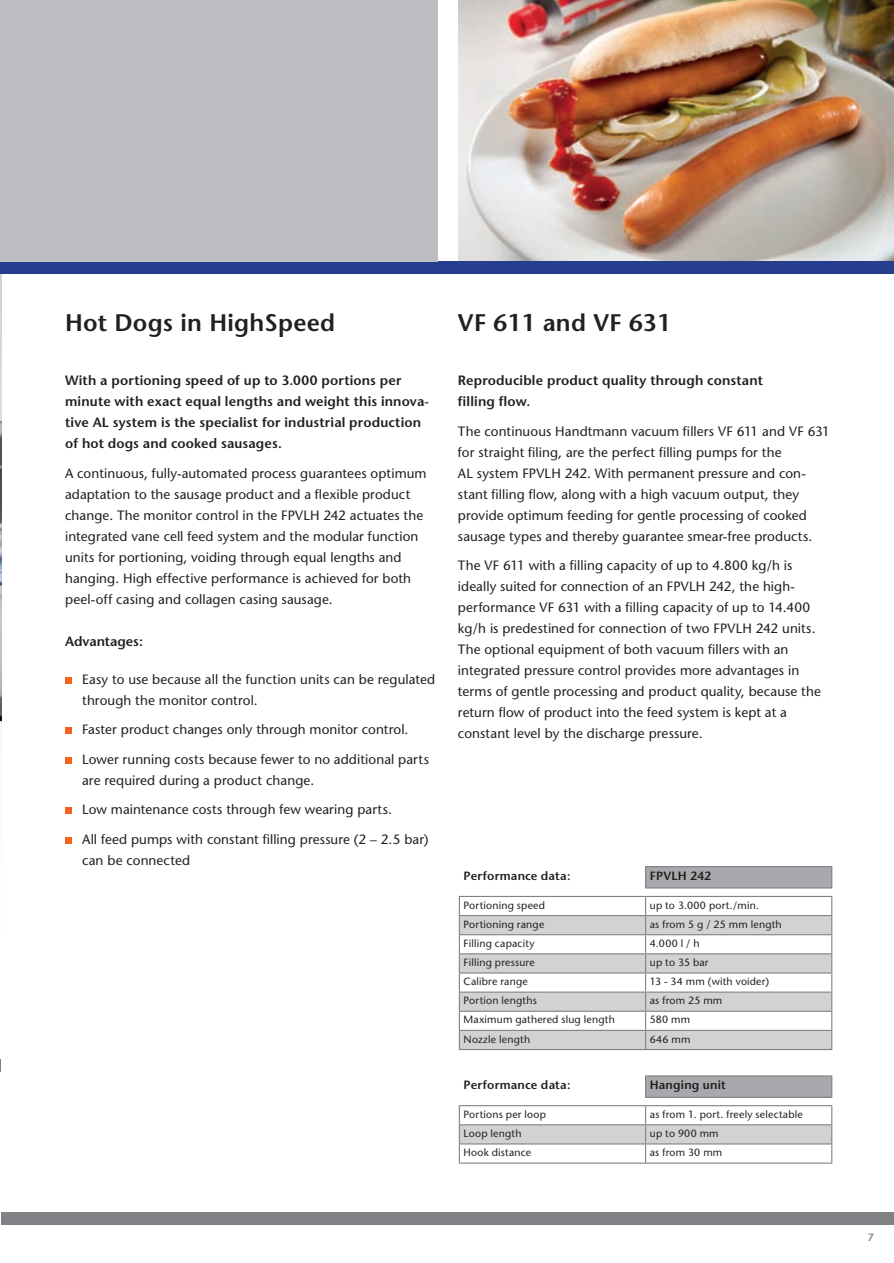
<style>
.page{position:relative;width:894px;height:1263px;background:#fff}
.page>*{position:absolute;margin:0;border:0;box-sizing:border-box;transform-origin:0 0}
.t1{font:600 24px "Stone Sans";letter-spacing:.01em;color:#231f20}
.t2{font:13.5px/21px "Stone Sans";letter-spacing:.005em;color:#231f20}
.t3{font:600 13.5px/21px "Stone Sans";letter-spacing:.01em;color:#231f20}
.t4{font:600 12px "Stone Sans";letter-spacing:.015em;color:#231f20}
.t5{font:10.5px "Stone Sans";letter-spacing:.015em;color:#231f20}
.t6{font:600 10.5px "Stone Sans";color:#808285}
</style>
<div class="page">
<svg style="left:0;top:274px;width:1px;height:448px"></svg>
<img style="left:0;top:404px;width:1px;height:317px">
<img style="left:458px;top:0;width:435px;height:262px">
<div style="left:0;top:262px;width:893px;height:12px;background:#253f8e"></div>
<svg style="left:0;top:1059px;width:1px;height:13px"></svg>
<div style="left:1px;top:1212px;width:892px;height:13px;background:#808285"></div>
<div style="left:0;top:0;width:437px;height:262px;background:#bcbdc0"></div>
<div style="left:65px;top:677px;width:7px;height:7px;background:#f36421"></div>
<div style="left:65px;top:727px;width:7px;height:7px;background:#f36421"></div>
<div style="left:65px;top:757px;width:7px;height:7px;background:#f36421"></div>
<div style="left:65px;top:807px;width:7px;height:7px;background:#f36421"></div>
<div style="left:65px;top:837px;width:7px;height:7px;background:#f36421"></div>
<div style="left:645px;top:867px;width:186px;height:21px;background:#a8a9ad"></div>
<svg style="left:459px;top:916px;width:371px;height:133px;fill:#d1d2d4"></svg>
<hr style="left:458px;top:915px;width:187px;height:1px;background:#808285">
<hr style="left:645px;top:915px;width:187px;height:1px;background:#808285">
<hr style="left:458px;top:934px;width:187px;height:1px;background:#808285">
<hr style="left:645px;top:934px;width:187px;height:1px;background:#808285">
<hr style="left:458px;top:953px;width:187px;height:1px;background:#808285">
<hr style="left:645px;top:953px;width:187px;height:1px;background:#808285">
<hr style="left:458px;top:972px;width:187px;height:2px;background:#808285">
<hr style="left:645px;top:972px;width:187px;height:2px;background:#808285">
<hr style="left:458px;top:992px;width:187px;height:1px;background:#808285">
<hr style="left:645px;top:992px;width:187px;height:1px;background:#808285">
<hr style="left:458px;top:1011px;width:187px;height:1px;background:#808285">
<hr style="left:645px;top:1011px;width:187px;height:1px;background:#808285">
<hr style="left:458px;top:1030px;width:187px;height:1px;background:#808285">
<svg style="left:458px;top:897px;width:1px;height:152px"></svg>
<hr style="left:645px;top:1030px;width:187px;height:1px;background:#808285">
<svg style="left:644px;top:897px;width:2px;height:152px"></svg>
<svg style="left:830px;top:897px;width:2px;height:152px"></svg>
<hr style="left:458px;top:1049px;width:374px;height:1px;background:#808285">
<hr style="left:644px;top:867px;width:2px;height:20px;background:#808285">
<hr style="left:830px;top:867px;width:2px;height:20px;background:#808285">
<hr style="left:645px;top:896px;width:187px;height:1px;background:#808285">
<hr style="left:644px;top:866px;width:188px;height:1px;background:#808285">
<hr style="left:458px;top:896px;width:187px;height:1px;background:#808285">
<hr style="left:644px;top:887px;width:188px;height:1px;background:#808285">
<div style="left:645px;top:1076px;width:186px;height:21px;background:#a8a9ad"></div>
<svg style="left:458px;top:1106px;width:374px;height:56px"></svg>
<hr style="left:458px;top:1162px;width:374px;height:2px;background:#808285">
<hr style="left:644px;top:1076px;width:2px;height:21px;background:#808285">
<hr style="left:830px;top:1076px;width:2px;height:21px;background:#808285">
<hr style="left:645px;top:1105px;width:187px;height:1px;background:#808285">
<hr style="left:644px;top:1075px;width:188px;height:1px;background:#808285">
<hr style="left:458px;top:1105px;width:187px;height:1px;background:#808285">
<hr style="left:644px;top:1097px;width:188px;height:1px;background:#808285">
<h1 class="t1" style="left:65px;top:314px;width:271px">Hot Dogs in HighSpeed</h1>
<p class="t3" style="left:65px;top:371px;width:365px">With a portioning speed of up to 3.000 portions per minute with exact equal lengths and weight this innova&shy;tive AL system is the specialist for industrial production of hot dogs and cooked sausages.</p>
<p class="t2" style="left:65px;top:464px;width:363px">A continuous, fully-automated process guarantees optimum adaptation to the sausage product and a flexible product change. The monitor control in the FPVLH 242 actuates the integrated vane cell feed system and the modular function units for portioning, voiding through equal lengths and hanging. High effective performance is achieved for both peel-off casing and collagen casing sausage.</p>
<p class="t3" style="left:65px;top:632px;width:79px">Advantages:</p>
<p class="t2" style="left:82px;top:670px;width:354px">Easy to use because all the function units can be regulated through the monitor control.</p>
<p class="t2" style="left:82px;top:716px;width:348px;line-height:29.5px">Faster product changes only through monitor control.<br>Lower running costs because fewer to no additional parts</p>
<p class="t2" style="left:82px;top:767px;width:348px;line-height:29.5px">are required during a product change.<br>Low maintenance costs through few wearing parts.<br>All feed pumps with constant filling pressure (2 – 2.5 bar)</p>
<p class="t2" style="left:82px;top:851px;width:109px">can be connected</p>
<h1 class="t1" style="left:458px;top:314px;width:214px">VF 611 and VF 631</h1>
<p class="t3" style="left:458px;top:371px;width:306px">Reproducible product quality through constant filling flow.</p>
<p class="t2" style="left:458px;top:422px;width:373px">The continuous Handtmann vacuum fillers VF 611 and VF 631 for straight filing, are the perfect filling pumps for the<br>AL system FPVLH 242. With permanent pressure and con&shy;stant filling flow, along with a high vacuum output, they provide optimum feeding for gentle processing of cooked sausage types and thereby guarantee smear-free products.</p>
<p class="t2" style="left:458px;top:556px;width:364px">The VF 611 with a filling capacity of up to 4.800 kg/h is ideally suited for connection of an FPVLH 242, the high&shy;performance VF 631 with a filling capacity of up to 14.400 kg/h is predestined for connection of two FPVLH 242 units.<br>The optional equipment of both vacuum fillers with an integrated pressure control provides more advantages in terms of gentle processing and product quality, because the return flow of product into the feed system is kept at a constant level by the discharge pressure.</p>
<p class="t4" style="left:463px;top:871px;width:108px">Performance data:</p>
<p class="t4" style="left:649px;top:871px;width:62px">FPVLH 242</p>
<p class="t5" style="left:463px;top:901px;width:83px">Portioning speed</p>
<p class="t5" style="left:649px;top:901px;width:111px">up to 3.000 port./min.</p>
<p class="t5" style="left:463px;top:920px;width:82px">Portioning range</p>
<p class="t5" style="left:649px;top:920px;width:133px">as from 5 g / 25 mm length</p>
<p class="t5" style="left:463px;top:939px;width:72px">Filling capacity</p>
<p class="t5" style="left:649px;top:939px;width:51px">4.000 l / h</p>
<p class="t5" style="left:463px;top:958px;width:72px">Filling pressure</p>
<p class="t5" style="left:649px;top:958px;width:60px">up to 35 bar</p>
<p class="t5" style="left:463px;top:977px;width:66px">Calibre range</p>
<p class="t5" style="left:649px;top:977px;width:121px">13 - 34 mm (with voider)</p>
<p class="t5" style="left:463px;top:996px;width:75px">Portion lengths</p>
<p class="t5" style="left:649px;top:996px;width:74px">as from 25 mm</p>
<p class="t5" style="left:463px;top:1016px;width:153px">Maximum gathered slug length</p>
<p class="t5" style="left:649px;top:1016px;width:42px">580 mm</p>
<p class="t5" style="left:463px;top:1035px;width:68px">Nozzle length</p>
<p class="t5" style="left:649px;top:1035px;width:42px">646 mm</p>
<p class="t4" style="left:463px;top:1080px;width:108px">Performance data:</p>
<p class="t4" style="left:649px;top:1080px;width:77px">Hanging unit</p>
<p class="t5" style="left:463px;top:1110px;width:84px">Portions per loop</p>
<p class="t5" style="left:649px;top:1110px;width:154px">as from 1. port. freely selectable</p>
<p class="t5" style="left:463px;top:1129px;width:59px">Loop length</p>
<p class="t5" style="left:649px;top:1129px;width:70px">up to 900 mm</p>
<p class="t5" style="left:463px;top:1148px;width:69px">Hook distance</p>
<p class="t5" style="left:649px;top:1148px;width:74px">as from 30 mm</p>
<p class="t6" style="left:867px;top:1233px;width:8px">7</p>
</div>
